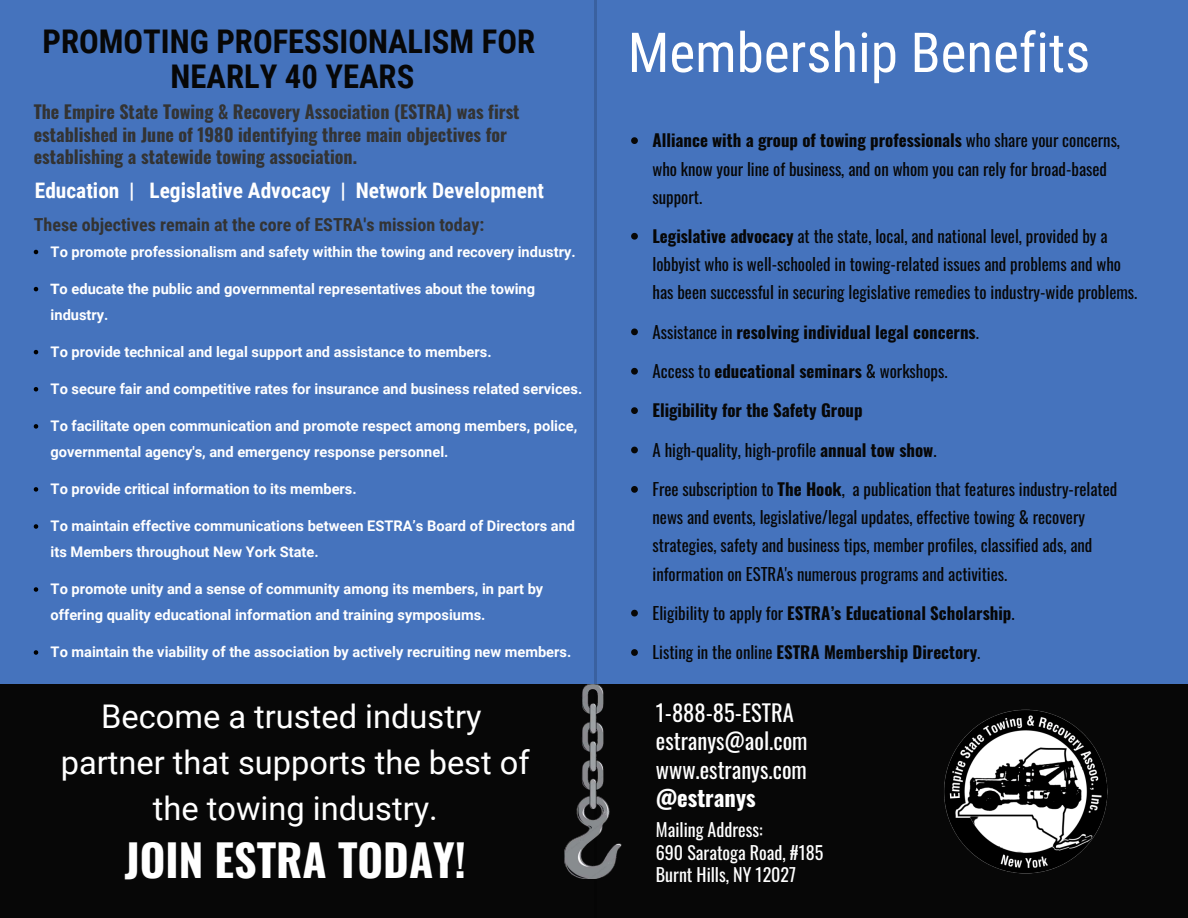
<style>
.page{position:relative;width:1188px;height:918px;background:#070707}
.page>*{position:absolute;margin:0;border:0;box-sizing:border-box;transform-origin:0 0}
.t1{font:55.2px "Roboto Condensed";color:#fff}
.t2{font:700 43.8px "Oswald";color:#fff}
.t3{font:32.7px/46.2px "Roboto";color:#fff;text-align:center}
.t4{font:700 32.7px/34.8px "Roboto Condensed";color:#070707;text-align:center}
.t5{font:22.5px/28.2px "Oswald";color:#fff}
.t6{font:700 22.5px "Oswald";color:#fff}
.t7{font:700 21.3px "Roboto Condensed";color:#fff}
.t8{font:700 18px/22.5px "Oswald";color:#333}
.t9{font:18px/22.5px "Oswald";color:#fff}
.t10{font:700 18px "Roboto Condensed";color:#333}
.t11{font:16.8px/28.2px "Oswald";color:#070707}
.t12{font:700 16.8px "Oswald";color:#070707}
.t13{font:700 14.7px/25.8px "Roboto";color:#fff}
.s1{font-family:"Montserrat"}
.s2{font-weight:700}
.s3{font-weight:400}
</style>
<div class="page">
<div style="left:0;top:0;width:1188px;height:684px;background:#4573bd"></div>
<svg style="left:34px;top:250px;width:4px;height:4px"></svg>
<svg style="left:34px;top:287px;width:4px;height:4px"></svg>
<svg style="left:34px;top:350px;width:4px;height:4px"></svg>
<svg style="left:34px;top:387px;width:4px;height:5px"></svg>
<svg style="left:34px;top:424px;width:4px;height:5px"></svg>
<svg style="left:34px;top:487px;width:4px;height:5px"></svg>
<svg style="left:34px;top:524px;width:4px;height:5px"></svg>
<svg style="left:34px;top:587px;width:4px;height:5px"></svg>
<svg style="left:34px;top:650px;width:4px;height:5px"></svg>
<hr style="left:594px;top:0;width:2px;height:918px;background:#3a61a0">
<svg style="left:631px;top:137px;width:7px;height:7px"></svg>
<svg style="left:631px;top:233px;width:7px;height:7px"></svg>
<svg style="left:631px;top:328px;width:7px;height:7px"></svg>
<svg style="left:631px;top:368px;width:7px;height:7px"></svg>
<svg style="left:631px;top:407px;width:7px;height:7px"></svg>
<svg style="left:631px;top:447px;width:7px;height:6px"></svg>
<svg style="left:631px;top:486px;width:7px;height:7px"></svg>
<svg style="left:631px;top:610px;width:7px;height:6px"></svg>
<svg style="left:631px;top:649px;width:7px;height:7px"></svg>
<img style="left:944px;top:709px;width:164px;height:165px">
<img style="left:565px;top:684px;width:57px;height:195px">
<h3 class="t4" style="left:43px;top:23px;width:494px">PROMOTING PROFESSIONALISM FOR<br>NEARLY 40 YEARS</h3>
<p class="t8" style="left:34px;top:99px;width:487px">The Empire State Towing &amp; Recovery Association (ESTRA) was first established in June of 1980 identifying three main objectives for establishing a statewide towing association.</p>
<h3 class="t7" style="left:35px;top:176px;width:511px">Education | Legislative Advocacy | Network Development</h3>
<p class="t10" style="left:34px;top:212px;width:452px">These objectives remain at the core of ESTRA's mission today:</p>
<p class="t13" style="left:51px;top:238px;width:527px">To promote professionalism and safety within the towing and recovery industry.</p>
<p class="t13" style="left:51px;top:275px;width:486px"><span class="s1">T</span>o educate the public and governmental representatives about the towing industry.</p>
<p class="t13" style="left:51px;top:338px;width:442px">To provide technical and legal support and assistance to members.</p>
<p class="t13" style="left:51px;top:375px;width:533px">To secure fair and competitive rates for insurance and business related services.</p>
<p class="t13" style="left:51px;top:412px;width:528px">To facilitate open communication and promote respect among members, police, governmental agency's, and emergency response personnel.</p>
<p class="t13" style="left:51px;top:475px;width:308px">To provide critical information to its members.</p>
<p class="t13" style="left:51px;top:512px;width:526px">To maintain effective communications between ESTRA’s Board of Directors and its Members throughout New York State.</p>
<p class="t13" style="left:51px;top:575px;width:494px">To promote unity and a sense of community among its members, in part by offering quality educational information and training symposiums.</p>
<p class="t13" style="left:51px;top:638px;width:522px">To maintain the viability of the association by actively recruiting new members.</p>
<h3 class="t3" style="left:61px;top:692px;width:471px">Become a trusted industry partner that supports the best of the towing industry.</h3>
<h2 class="t2" style="left:125px;top:821px;width:343px">JOIN ESTRA TODAY!</h2>
<h1 class="t1" style="left:628px;top:14px;width:464px">Membership Benefits</h1>
<p class="t11" style="left:652px;top:125px;width:469px"><span class="s2">Alliance with a group of towing professionals</span> who share your concerns, who know your line of business, and on whom you can rely for broad-based support.</p>
<p class="t11" style="left:652px;top:220px;width:486px"><span class="s2">Legislative advocacy</span> at the state, local, and national level, provided by a lobbyist who is well-schooled in towing-related issues and problems and who has been successful in securing legislative remedies to industry-wide problems.</p>
<p class="t12" style="left:652px;top:317px;width:328px"><span class="s3">Assistance in</span> resolving individual legal concerns<span class="s3">.</span></p>
<p class="t11" style="left:652px;top:355px;width:297px">Access to <span class="s2">educational seminars</span> &amp; workshops.</p>
<p class="t12" style="left:652px;top:396px;width:212px">Eligibility for the Safety Group</p>
<p class="t11" style="left:652px;top:434px;width:286px">A high-quality, high-profile <span class="s2">annual tow show</span>.</p>
<p class="t11" style="left:652px;top:474px;width:466px">Free subscription to <span class="s2">The Hook</span>, a publication that features industry-related news and events, legislative/legal updates, effective towing &amp; recovery strategies, safety and business tips, member profiles, classified ads, and information on ESTRA's numerous programs and activities.</p>
<p class="t12" style="left:652px;top:598px;width:364px"><span class="s3">Eligibility to apply for</span> ESTRA’s Educational Scholarship<span class="s3">.</span></p>
<p class="t12" style="left:652px;top:637px;width:329px"><span class="s3">Listing in the online</span> ESTRA Membership Directory<span class="s3">.</span></p>
<h3 class="t5" style="left:656px;top:697px;width:153px">1-888-85-ESTRA estranys@aol.com www.estranys.com</h3>
<h3 class="t6" style="left:656px;top:777px;width:101px">@estranys</h3>
<p class="t9" style="left:656px;top:817px;width:169px">Mailing Address:<br>690 Saratoga Road, #185<br>Burnt Hills, NY 12027</p>
</div>
